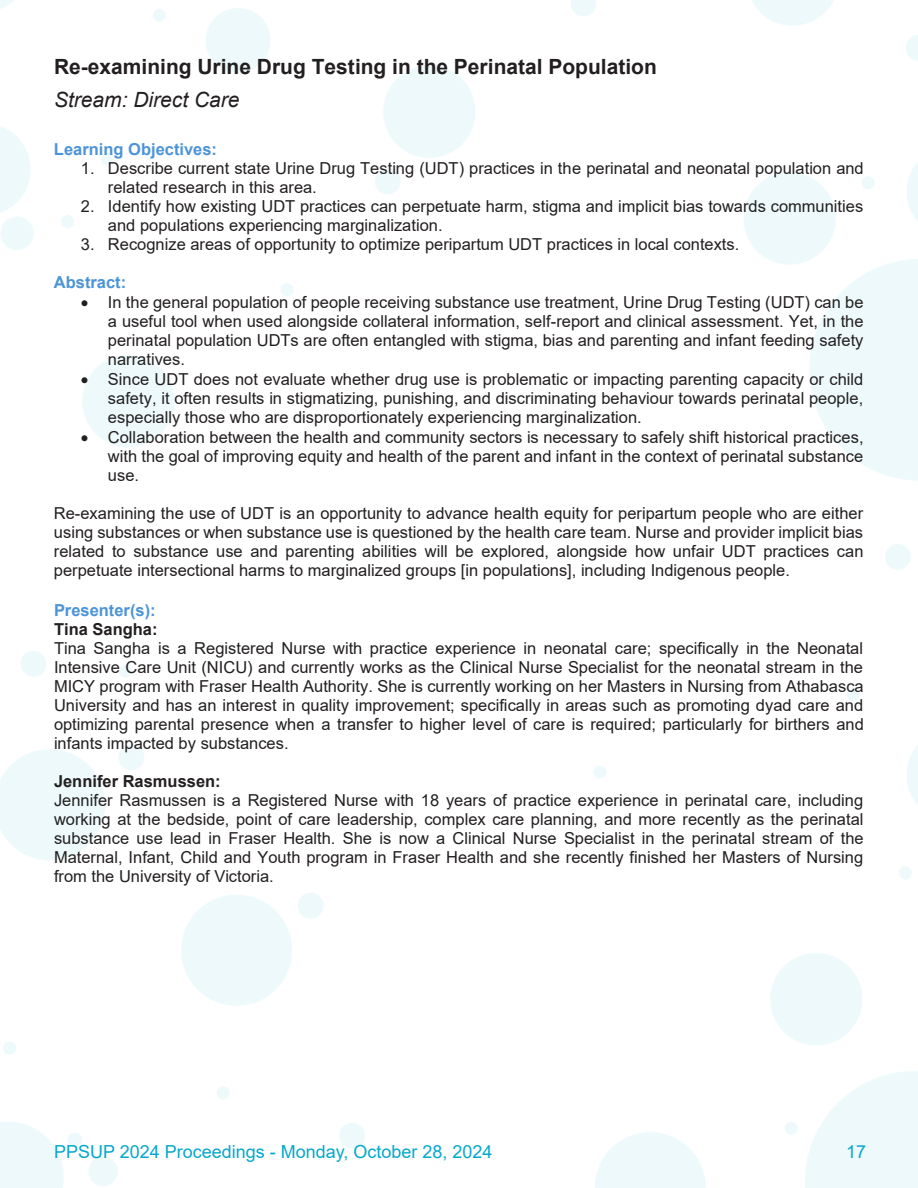
<style>
.page{position:relative;width:918px;height:1188px;background:#fff}
.page>*{position:absolute;margin:0;border:0;box-sizing:border-box;transform-origin:0 0}
.t1{font:700 21px/33.2px "Arial";color:#231f20}
.t2{font:18px "Arial";color:#06a8cd}
.t3{font:16.5px/19px "Arial";color:#231f20}
.t4{font:700 16.5px "Arial";color:#4c94d8}
.s1{font-weight:400;font-style:italic}
.s2{font-weight:700;color:#4c94d8}
.s3{font-weight:700}
</style>
<div class="page">
<p class="t1" style="left:54px;top:50px;width:604px">Re-examining Urine Drug Testing in the Perinatal Population<br><span class="s1">Stream: Direct Care</span></p>
<p class="t4" style="left:54px;top:137px;width:165px">Learning Objectives:</p>
<p class="t3" style="left:108px;top:158px;width:757px;text-indent:-27px">1. Describe current state Urine Drug Testing (UDT) practices in the perinatal and neonatal population and related research in this area.</p>
<p class="t3" style="left:108px;top:196px;width:757px;text-indent:-27px">2. Identify how existing UDT practices can perpetuate harm, stigma and implicit bias towards communities and populations experiencing marginalization.</p>
<p class="t3" style="left:81px;top:234px;width:660px">3. Recognize areas of opportunity to optimize peripartum UDT practices in local contexts.</p>
<p class="t4" style="left:54px;top:270px;width:74px">Abstract:</p>
<p class="t3" style="left:108px;top:292px;width:757px;text-align:justify;text-indent:-27px">• In the general population of people receiving substance use treatment, Urine Drug Testing (UDT) can be a useful tool when used alongside collateral information, self-report and clinical assessment. Yet, in the perinatal population UDTs are often entangled with stigma, bias and parenting and infant feeding safety narratives.</p>
<p class="t3" style="left:108px;top:369px;width:757px;text-align:justify;text-indent:-27px">• Since UDT does not evaluate whether drug use is problematic or impacting parenting capacity or child safety, it often results in stigmatizing, punishing, and discriminating behaviour towards perinatal people, especially those who are disproportionately experiencing marginalization.</p>
<p class="t3" style="left:108px;top:427px;width:757px;text-align:justify;text-indent:-27px">• Collaboration between the health and community sectors is necessary to safely shift historical practices, with the goal of improving equity and health of the parent and infant in the context of perinatal substance use.</p>
<p class="t3" style="left:54px;top:503px;width:811px;text-align:justify">Re-examining the use of UDT is an opportunity to advance health equity for peripartum people who are either using substances or when substance use is questioned by the health care team. Nurse and provider implicit bias related to substance use and parenting abilities will be explored, alongside how unfair UDT practices can perpetuate intersectional harms to marginalized groups [in populations], including Indigenous people.</p>
<p class="t3" style="left:54px;top:601px;width:811px"><span class="s2">Presenter(s):<br></span><span class="s3">Tina Sangha:<br></span>Tina Sangha is a Registered Nurse with practice experience in neonatal care; specifically in the Neonatal Intensive Care Unit (NICU) and currently works as the Clinical Nurse Specialist for the neonatal stream in the MICY program with Fraser Health Authority. She is currently working on her Masters in Nursing from Athabasca University and has an interest in quality improvement; specifically in areas such as promoting dyad care and optimizing parental presence when a transfer to higher level of care is required; particularly for birthers and infants impacted by substances.</p>
<p class="t3" style="left:54px;top:772px;width:811px"><span class="s3">Jennifer Rasmussen:<br></span>Jennifer Rasmussen is a Registered Nurse with 18 years of practice experience in perinatal care, including working at the bedside, point of care leadership, complex care planning, and more recently as the perinatal substance use lead in Fraser Health. She is now a Clinical Nurse Specialist in the perinatal stream of the Maternal, Infant, Child and Youth program in Fraser Health and she recently finished her Masters of Nursing from the University of Victoria.</p>
<p class="t2" style="left:54px;top:1139px;width:440px">PPSUP 2024 Proceedings - Monday, October 28, 2024</p>
<p class="t2" style="left:846px;top:1139px;width:22px">17</p>
</div>
